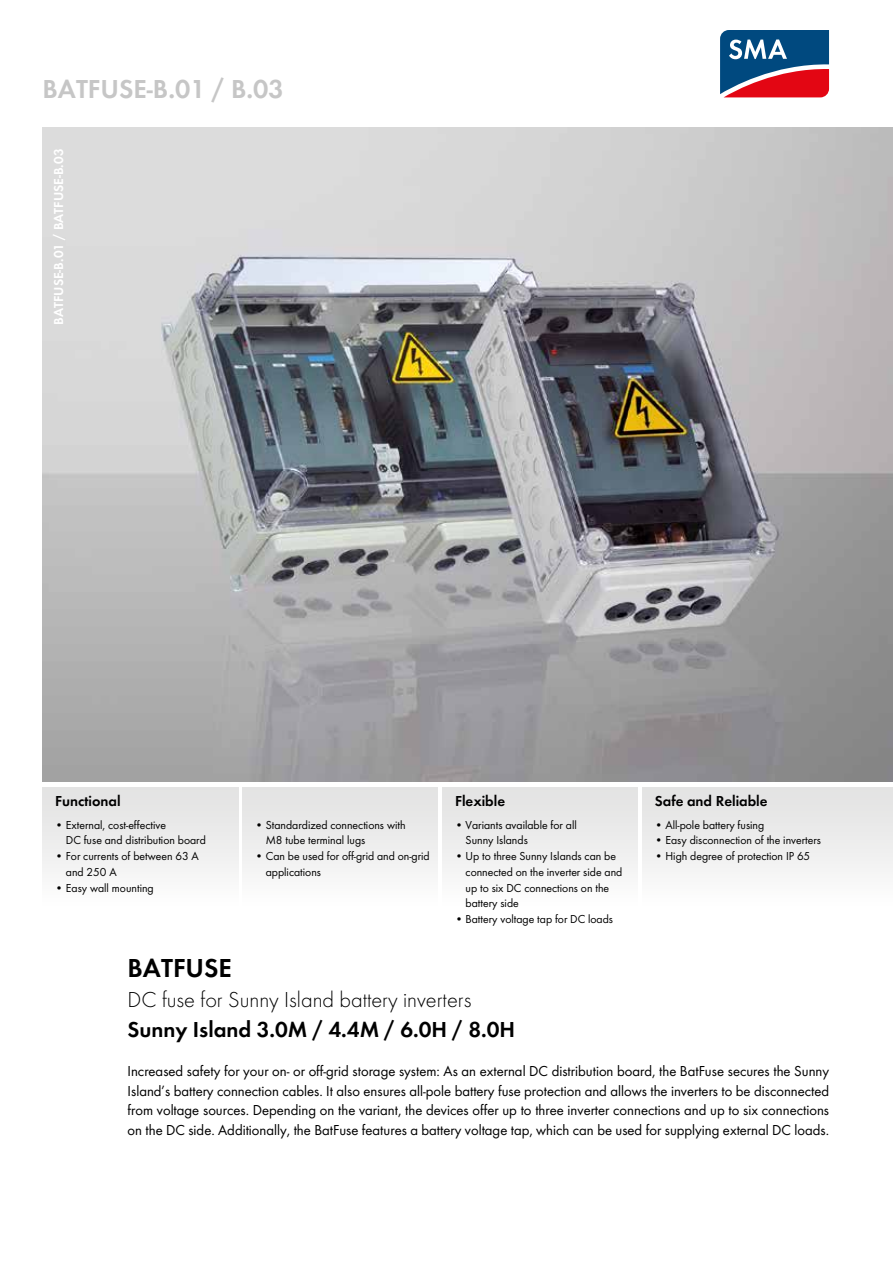
<style>
.page{position:relative;width:893px;height:1263px;background:#fff}
.page>*{position:absolute;margin:0;border:0;box-sizing:border-box;transform-origin:0 0}
.t1{font:600 27px "SMA Futura Global";color:#c6c6c6}
.t2{font:600 27px "SMA Futura Global";color:#000}
.t3{font:22.5px "SMA Futura Global Light";color:#000}
.t4{font:600 22.5px "SMA Futura Global";color:#000}
.t5{font:15px/19.5px "SMA Futura Global";color:#000;text-align:justify}
.t6{font:600 15px "SMA Futura Global";color:#000}
.t7{font:600 13.5px "SMA Futura Global";color:#fff}
.t8{font:12px/15.8px "SMA Futura Global";color:#000}
</style>
<div class="page">
<svg style="left:720px;top:30px;width:110px;height:68px;background:#655376"></svg>
<div style="left:43px;top:787px;width:195px;height:119px;background:linear-gradient(to bottom,#e1e1e1,#fdfdfd)"></div>
<div style="left:442px;top:787px;width:196px;height:119px;background:linear-gradient(to bottom,#e1e1e1,#fdfdfd)"></div>
<div style="left:242px;top:787px;width:196px;height:119px;background:linear-gradient(to bottom,#e1e1e1,#fdfdfd)"></div>
<div style="left:642px;top:787px;width:251px;height:119px;background:linear-gradient(to bottom,#e1e1e1,#fdfdfd)"></div>
<img style="left:43px;top:128px;width:850px;height:654px">
<h1 class="t1" style="left:43px;top:73px;width:243px">BATFUSE-B.01 / B.03</h1>
<p class="t7" style="left:51px;top:325px;width:177px;rotate:-90deg">BATFUSE-B.01 / BATFUSE-B.03</p>
<p class="t6" style="left:55px;top:792px;width:67px">Functional</p>
<p class="t8" style="left:66px;top:816px;width:141px;text-indent:-11px">• External, cost-effective<br>DC fuse and distribution board</p>
<p class="t8" style="left:66px;top:848px;width:134px;text-indent:-11px">• For currents of between 63 A and 250 A</p>
<p class="t8" style="left:55px;top:879px;width:100px">• Easy wall mounting</p>
<p class="t8" style="left:266px;top:816px;width:141px;text-indent:-11px">• Standardized connections with<br>M8 tube terminal lugs</p>
<p class="t8" style="left:266px;top:848px;width:165px;text-indent:-11px">• Can be used for off-grid and on-grid applications</p>
<p class="t6" style="left:455px;top:792px;width:52px">Flexible</p>
<p class="t8" style="left:466px;top:816px;width:113px;text-indent:-11px">• Variants available for all<br>Sunny Islands</p>
<p class="t8" style="left:466px;top:848px;width:158px;text-indent:-11px">• Up to three Sunny Islands can be connected on the inverter side and up to six DC connections on the battery side</p>
<p class="t8" style="left:455px;top:911px;width:160px">• Battery voltage tap for DC loads</p>
<p class="t6" style="left:655px;top:792px;width:114px">Safe and Reliable</p>
<p class="t8" style="left:655px;top:816px;width:111px">• All-pole battery fusing</p>
<p class="t8" style="left:655px;top:832px;width:168px">• Easy disconnection of the inverters</p>
<p class="t8" style="left:655px;top:848px;width:157px">• High degree of protection IP 65</p>
<h1 class="t2" style="left:128px;top:952px;width:106px">BATFUSE</h1>
<h2 class="t3" style="left:128px;top:986px;width:345px">DC fuse for Sunny Island battery inverters</h2>
<h2 class="t4" style="left:128px;top:1016px;width:389px">Sunny Island 3.0M / 4.4M / 6.0H / 8.0H</h2>
<p class="t5" style="left:128px;top:1061px;width:703px">Increased safety for your on- or off-grid storage system: As an external DC distribution board, the BatFuse secures the Sunny Island’s battery connection cables. It also ensures all-pole battery fuse protection and allows the inverters to be disconnected from voltage sources. Depending on the variant, the devices offer up to three inverter connections and up to six connections on the DC side. Additionally, the BatFuse features a battery voltage tap, which can be used for supplying external DC loads.</p>
</div>
